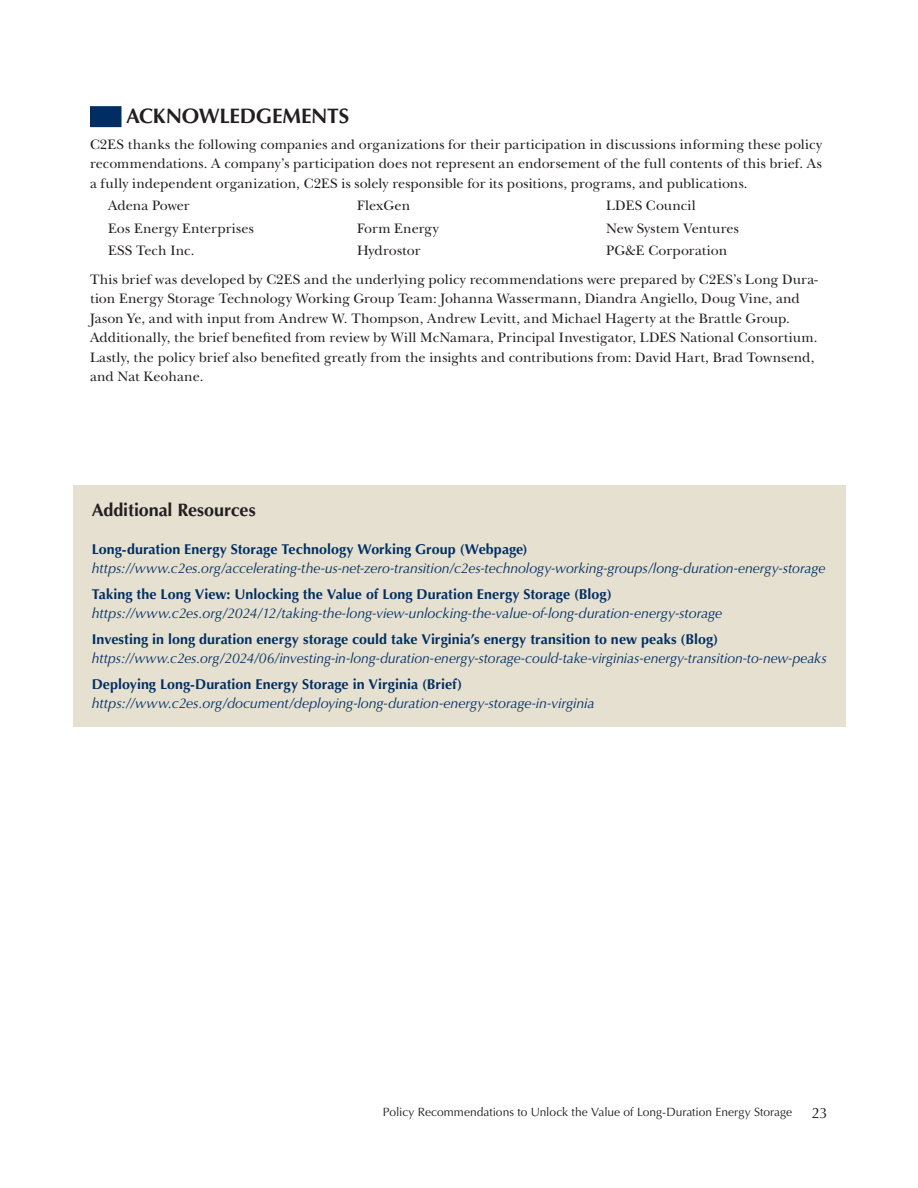
<style>
.page{position:relative;width:918px;height:1188px;background:#fff}
.page>*{position:absolute;margin:0;border:0;box-sizing:border-box;transform-origin:0 0}
.FCI_HeaderOptima_Bold_Caps_14{font:700 21px "Optima LT Std";letter-spacing:-.01em;color:#231f20}
.FCI_Figure_Header{font:700 18px "Optima LT Std";letter-spacing:-.005em;color:#231f20}
.t1{font:15px "Optima LT Std";color:#231f20}
.FCI_Body_Copy_1P{font:14.25px/19.5px "New Baskerville Std";letter-spacing:.005em;color:#231f20;text-align:justify}
.FCI_Box_Copy{font:italic 14.25px/19.5px "Optima";letter-spacing:-.005em;color:#002e64}
.FCI_Body_Copy{font:14.25px "New Baskerville Std";letter-spacing:.005em;color:#231f20}
.t2{font:12px "Optima LT Std";color:#231f20}
.s1{font-weight:700;font-style:normal}
</style>
<div class="page">
<div style="left:90px;top:106px;width:32px;height:21px;background:#002e64"></div>
<div style="left:74px;top:485px;width:772px;height:241px;background:#e5e0d0"></div>
<p class="FCI_HeaderOptima_Bold_Caps_14" style="left:126px;top:104px;width:225px">ACKNOWLEDGEMENTS</p>
<p class="FCI_Body_Copy_1P" style="left:90px;top:135px;width:734px">C2ES thanks the following companies and organizations for their participation in discussions informing these policy recommendations. A company’s participation does not represent an endorsement of the full contents of this brief. As a fully independent organization, C2ES is solely responsible for its positions, programs, and publications.</p>
<p class="FCI_Body_Copy" style="left:108px;top:197px;width:83px">Adena Power</p>
<p class="FCI_Body_Copy" style="left:108px;top:220px;width:147px">Eos Energy Enterprises</p>
<p class="FCI_Body_Copy" style="left:108px;top:242px;width:88px">ESS Tech Inc.</p>
<p class="FCI_Body_Copy" style="left:606px;top:197px;width:91px">LDES Council</p>
<p class="FCI_Body_Copy" style="left:606px;top:220px;width:134px">New System Ventures</p>
<p class="FCI_Body_Copy" style="left:606px;top:242px;width:123px">PG&amp;E Corporation</p>
<p class="FCI_Body_Copy_1P" style="left:90px;top:270px;width:730px;text-align:left">This brief was developed by C2ES and the underlying policy recommendations were prepared by C2ES’s Long Dura&shy;tion Energy Storage Technology Working Group Team: Johanna Wassermann, Diandra Angiello, Doug Vine, and Jason Ye, and with input from Andrew W. Thompson, Andrew Levitt, and Michael Hagerty at the Brattle Group.<br>Additionally, the brief benefited from review by Will McNamara, Principal Investigator, LDES National Consortium.<br>Lastly, the policy brief also benefited greatly from the insights and contributions from: David Hart, Brad Townsend, and Nat Keohane.</p>
<p class="FCI_Body_Copy" style="left:357px;top:197px;width:55px">FlexGen</p>
<p class="FCI_Body_Copy" style="left:357px;top:220px;width:83px">Form Energy</p>
<p class="FCI_Body_Copy" style="left:357px;top:242px;width:65px">Hydrostor</p>
<p class="FCI_Figure_Header" style="left:92px;top:500px;width:165px">Additional Resources</p>
<p class="FCI_Box_Copy" style="left:92px;top:539px;width:735px"><span class="s1">Long-duration Energy Storage Technology Working Group (Webpage) </span>https://www.c2es.org/accelerating-the-us-net-zero-transition/c2es-technology-working-groups/long-duration-energy-storage</p>
<p class="FCI_Box_Copy" style="left:92px;top:584px;width:632px"><span class="s1">Taking the Long View: Unlocking the Value of Long Duration Energy Storage (Blog) </span>https://www.c2es.org/2024/12/taking-the-long-view-unlocking-the-value-of-long-duration-energy-storage</p>
<p class="FCI_Box_Copy" style="left:92px;top:629px;width:737px"><span class="s1">Investing in long duration energy storage could take Virginia’s energy transition to new peaks (Blog) </span>https://www.c2es.org/2024/06/investing-in-long-duration-energy-storage-could-take-virginias-energy-transition-to-new-peaks</p>
<p class="FCI_Box_Copy" style="left:92px;top:674px;width:504px"><span class="s1">Deploying Long-Duration Energy Storage in Virginia (Brief) </span>https://www.c2es.org/document/deploying-long-duration-energy-storage-in-virginia</p>
<p class="t2" style="left:383px;top:1105px;width:411px">Policy Recommendations to Unlock the Value of Long-Duration Energy Storage</p>
<p class="t1" style="left:812px;top:1104px;width:18px">23</p>
</div>
